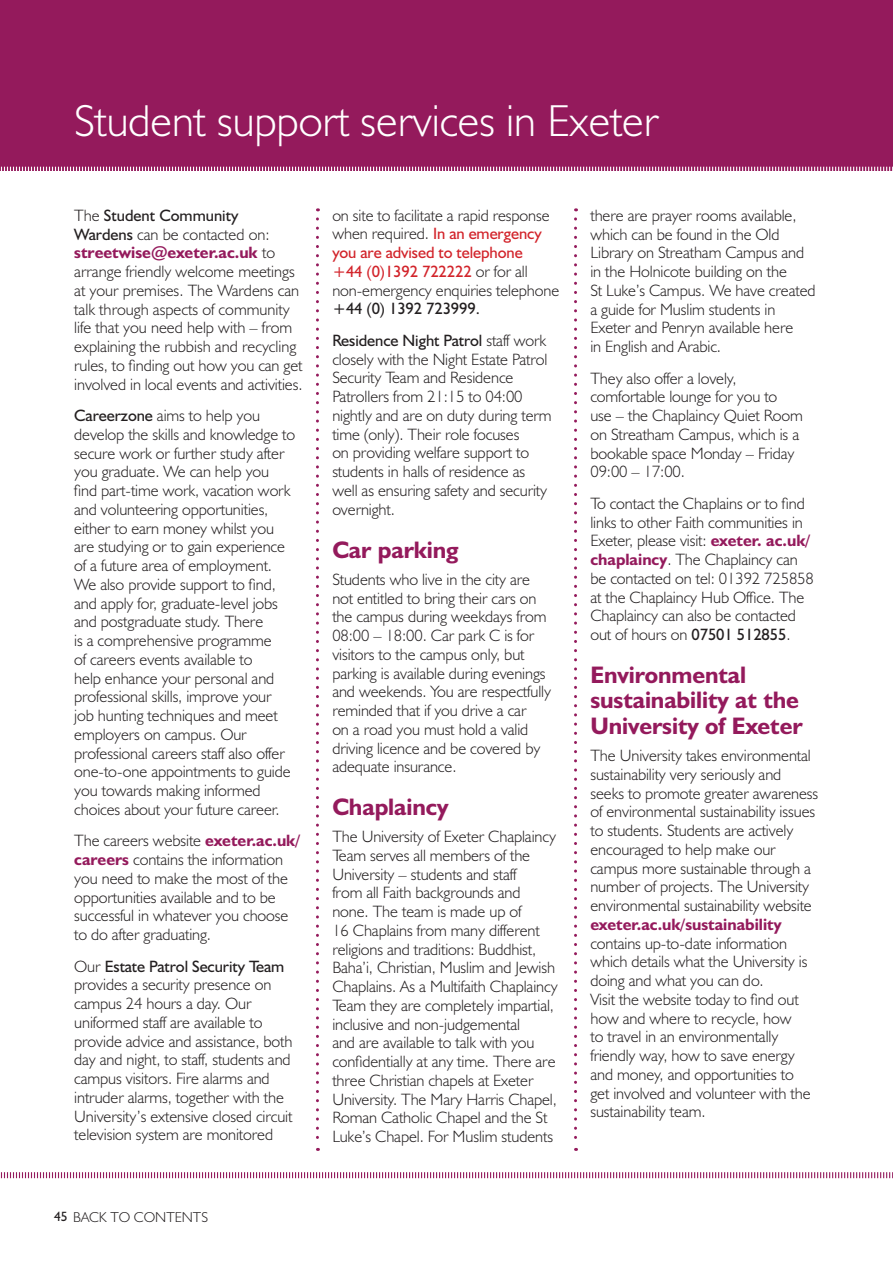
<style>
.page{position:relative;width:893px;height:1263px;background:#fff}
.page>*{position:absolute;margin:0;border:0;box-sizing:border-box;transform-origin:0 0}
.t1{font:300 45px "Humanist 521 BT";color:#fff}
.t2{font:700 24px/25.5px "Humanist 521 BT";letter-spacing:-.005em;color:#941a5c}
.t3{font:300 16.5px/18.8px "Humanist 521 BT";letter-spacing:-.005em;color:#231f20}
.t4{font:16.5px/31.5px "Humanist 521 BT";letter-spacing:-.005em;color:#231f20}
.t5{font:700 16.5px "Humanist 521 BT";color:#941a5c}
.t6{font:300 14.4px "Humanist 521 BT";color:#231f20}
.s1{font-weight:400}
.s2{font-weight:700;color:#941a5c}
.s3{font-weight:400;font-size:13.5px}
.s4{font-weight:400;color:#d2232a}
.s5{font-weight:300}
</style>
<div class="page">
<svg style="left:316px;top:219px;width:3px;height:932px"></svg>
<svg style="left:574px;top:219px;width:3px;height:932px"></svg>
<div style="left:0;top:0;width:893px;height:170px;background:#941a5c"></div>
<svg style="left:0;top:166px;width:893px;height:5px"></svg>
<svg style="left:0;top:1172px;width:893px;height:7px"></svg>
<h1 class="t1" style="left:74px;top:93px;width:586px">Student support services in Exeter</h1>
<p class="t3" style="left:74px;top:206px;width:230px">The <span class="s1">Student Community<br>Wardens</span> can be contacted on: <span class="s2">streetwise@exeter.ac.uk</span> to arrange friendly welcome meetings at your premises. The Wardens can talk through aspects of community life that you need help with – from explaining the rubbish and recycling rules, to finding out how you can get involved in local events and activities.</p>
<p class="t3" style="left:74px;top:406px;width:222px"><span class="s1">Careerzone</span> aims to help you develop the skills and knowledge to secure work or further study after you graduate. We can help you find part-time work, vacation work and volunteering opportunities, either to earn money whilst you are studying or to gain experience of a future area of employment.<br>We also provide support to find, and apply for, graduate-level jobs and postgraduate study. There<br>is a comprehensive programme<br>of careers events available to<br>help enhance your personal and professional skills, improve your job hunting techniques and meet employers on campus. Our professional careers staff also offer one-to-one appointments to guide you towards making informed choices about your future career.</p>
<p class="t3" style="left:74px;top:831px;width:227px">The careers website <span class="s2">exeter.ac.uk/ careers</span> contains the information you need to make the most of the opportunities available and to be successful in whatever you choose to do after graduating.</p>
<p class="t3" style="left:74px;top:956px;width:220px">Our <span class="s1">Estate Patrol Security Team </span>provides a security presence on campus 24 hours a day. Our uniformed staff are available to provide advice and assistance, both day and night, to staff, students and campus visitors. Fire alarms and intruder alarms, together with the University’s extensive closed circuit television system are monitored</p>
<p class="t6" style="left:54px;top:1208px;width:155px"><span class="s3">45</span> BACK TO CONTENTS</p>
<p class="t3" style="left:332px;top:205px;width:228px">on site to facilitate a rapid response when required. <span class="s4">In an emergency you are advised to telephone<br>+44 (0)1392 722222</span> or for all non-emergency enquiries telephone</p>
<p class="t4" style="left:332px;top:293px;width:215px">+44 (0) 1392 723999.<br>Residence Night Patrol <span class="s5">staff work</span></p>
<p class="t3" style="left:332px;top:349px;width:221px">closely with the Night Estate Patrol<br>Security Team and Residence<br>Patrollers from 21:15 to 04:00 nightly and are on duty during term time (only). Their role focuses<br>on providing welfare support to students in halls of residence as well as ensuring safety and security overnight.</p>
<h2 class="t2" style="left:332px;top:536px;width:128px">Car parking</h2>
<p class="t3" style="left:332px;top:569px;width:220px">Students who live in the city are not entitled to bring their cars on the campus during weekdays from<br>08:00 – 18:00. Car park C is for visitors to the campus only, but parking is available during evenings and weekends. You are respectfully reminded that if you drive a car<br>on a road you must hold a valid driving licence and be covered by adequate insurance.</p>
<h2 class="t2" style="left:332px;top:793px;width:118px">Chaplaincy</h2>
<p class="t3" style="left:332px;top:827px;width:227px">The University of Exeter Chaplaincy Team serves all members of the University – students and staff<br>from all Faith backgrounds and none. The team is made up of<br>16 Chaplains from many different religions and traditions: Buddhist, Baha’i, Christian, Muslim and Jewish Chaplains. As a Multifaith Chaplaincy Team they are completely impartial, inclusive and non-judgemental<br>and are available to talk with you confidentially at any time. There are three Christian chapels at Exeter University. The Mary Harris Chapel, Roman Catholic Chapel and the St Luke’s Chapel. For Muslim students</p>
<p class="t3" style="left:590px;top:206px;width:227px">there are prayer rooms available, which can be found in the Old<br>Library on Streatham Campus and in the Holnicote building on the<br>St Luke’s Campus. We have created a guide for Muslim students in<br>Exeter and Penryn available here<br>in English and Arabic.</p>
<p class="t3" style="left:590px;top:368px;width:214px">They also offer a lovely, comfortable lounge for you to use – the Chaplaincy Quiet Room on Streatham Campus, which is a bookable space Monday – Friday<br>09:00 – 17:00.</p>
<p class="t3" style="left:590px;top:493px;width:225px">To contact the Chaplains or to find links to other Faith communities in Exeter, please visit: <span class="s2">exeter. ac.uk/ chaplaincy</span>. The Chaplaincy can be contacted on tel: 01392 725858 at the Chaplaincy Hub Office. The Chaplaincy can also be contacted out of hours on <span class="s1">07501 512855</span>.</p>
<h2 class="t2" style="left:590px;top:661px;width:214px">Environmental sustainability at the<br>University of Exeter</h2>
<p class="t3" style="left:590px;top:746px;width:229px">The University takes environmental sustainability very seriously and seeks to promote greater awareness of environmental sustainability issues to students. Students are actively encouraged to help make our campus more sustainable through a number of projects. The University environmental sustainability website</p>
<p class="t5" style="left:590px;top:914px;width:193px">exeter.ac.uk/sustainability</p>
<p class="t3" style="left:590px;top:933px;width:222px">contains up-to-date information which details what the University is doing and what you can do.<br>Visit the website today to find out how and where to recycle, how<br>to travel in an environmentally friendly way, how to save energy and money, and opportunities to get involved and volunteer with the sustainability team.</p>
</div>
